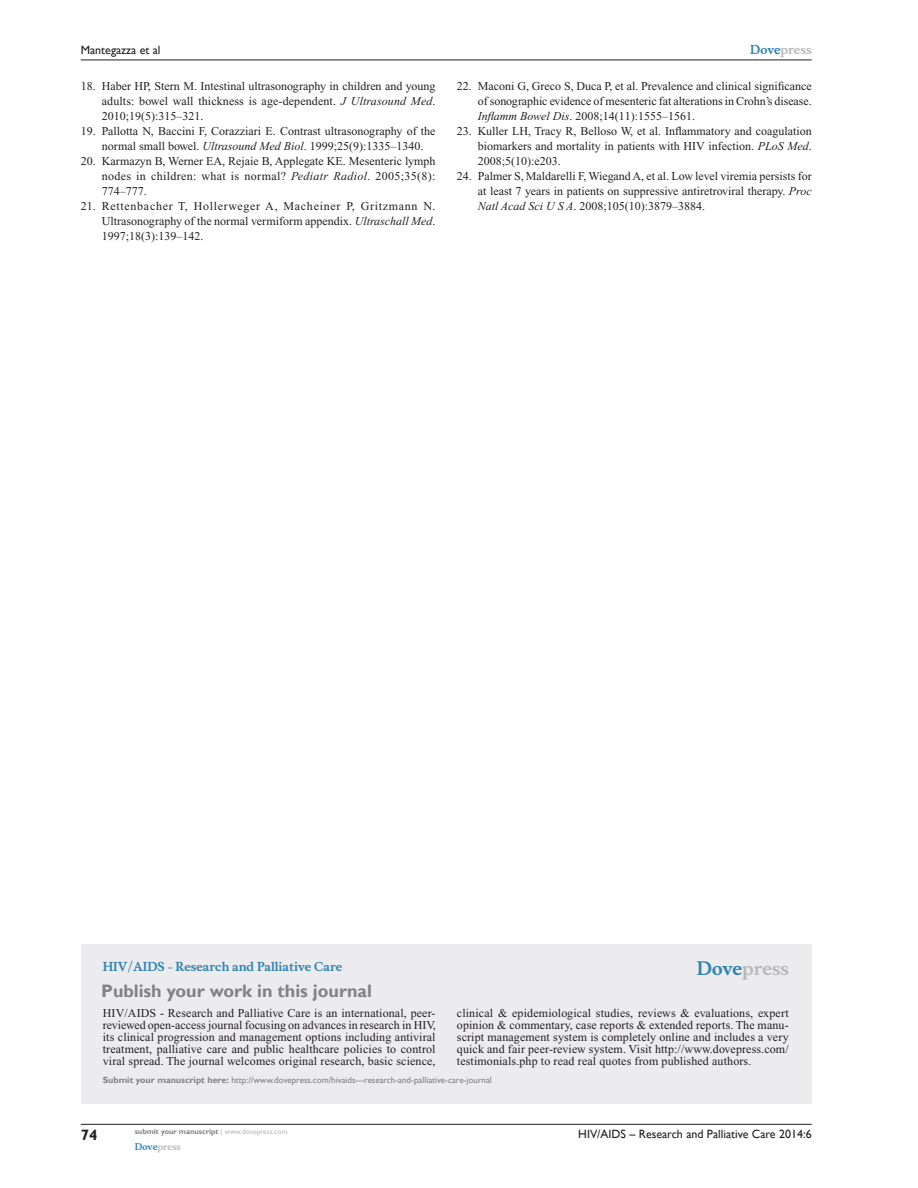
<style>
.page{position:relative;width:918px;height:1188px;background:#fff}
.page>*{position:absolute;margin:0;border:0;box-sizing:border-box;transform-origin:0 0}
.PromBx-H1{font:700 18px "Gill Sans";color:#808285}
.PromBx-Brand{font:700 18px "Musee";color:#b8b9bc}
.t1{font:700 15px "Gill Sans";color:#231f20}
.RefNL2{font:12px/15px "Times New Roman";color:#231f20;text-align:justify}
.PromBx-Tx{font:12px/12px "Times New Roman";letter-spacing:.01em;color:#231f20;text-align:justify}
.t2{font:12px "Gill Sans";color:#231f20}
.PromBx-JrnlName{font:700 12px "Musee";color:#3485ae}
.t3{font:700 12px "Musee";color:#b8b9bc}
.PromBx-SubmitMssWebA{font:9px "Gill Sans";color:#808285}
.t4{font:700 9px "Musee";color:#b8b9bc}
.t5{font:700 7.5px "Gill Sans";color:#808285}
.s1{font-style:italic}
.s2{color:#3485ae}
.s3{font-weight:700}
.s4{font-weight:400;color:#b8b9bc}
</style>
<div class="page">
<div style="left:81px;top:944px;width:731px;height:159px;background:#ececee"></div>
<hr style="left:81px;top:1124px;width:731px;height:1px;background:#231f20">
<hr style="left:81px;top:60px;width:731px;height:1px;background:#231f20">
<p class="t2" style="left:81px;top:43px;width:81px">Mantegazza et al</p>
<p class="RefNL2" style="left:102px;top:79px;width:335px;text-indent:-21px">18. Haber HP, Stern M. Intestinal ultrasonography in children and young adults: bowel wall thickness is age-dependent. <span class="s1">J Ultrasound Med</span>.<br>2010;19(5):315–321.</p>
<p class="RefNL2" style="left:102px;top:124px;width:335px;text-indent:-21px">19. Pallotta N, Baccini F, Corazziari E. Contrast ultrasonography of the normal small bowel. <span class="s1">Ultrasound Med Biol</span>. 1999;25(9):1335–1340.</p>
<p class="RefNL2" style="left:102px;top:154px;width:335px;text-indent:-21px">20. Karmazyn B, Werner EA, Rejaie B, Applegate KE. Mesenteric lymph nodes in children: what is normal? <span class="s1">Pediatr Radiol</span>. 2005;35(8):<br>774–777.</p>
<p class="RefNL2" style="left:102px;top:199px;width:335px;text-indent:-21px">21. Rettenbacher T, Hollerweger A, Macheiner P, Gritzmann N.<br>Ultrasonography of the normal vermiform appendix. <span class="s1">Ultraschall Med</span>.<br>1997;18(3):139–142.</p>
<p class="t3" style="left:750px;top:43px;width:63px"><span class="s2">Dove</span>press</p>
<p class="RefNL2" style="left:478px;top:79px;width:335px;text-indent:-21px">22. Maconi G, Greco S, Duca P, et al. Prevalence and clinical significance of sonographic evidence of mesenteric fat alterations in Crohn’s disease.<br><span class="s1">Inflamm Bowel Dis</span>. 2008;14(11):1555–1561.</p>
<p class="RefNL2" style="left:478px;top:124px;width:335px;text-indent:-21px">23. Kuller LH, Tracy R, Belloso W, et al. Inflammatory and coagulation biomarkers and mortality in patients with HIV infection. <span class="s1">PLoS Med</span>.<br>2008;5(10):e203.</p>
<p class="RefNL2" style="left:478px;top:169px;width:335px;text-indent:-21px">24. Palmer S, Maldarelli F, Wiegand A, et al. Low level viremia persists for at least 7 years in patients on suppressive antiretroviral therapy. <span class="s1">Proc Natl Acad Sci U S A</span>. 2008;105(10):3879–3884.</p>
<p class="PromBx-JrnlName" style="left:103px;top:959px;width:241px">HIV/AIDS - Research and Palliative Care</p>
<p class="PromBx-H1" style="left:101px;top:980px;width:272px">Publish your work in this journal</p>
<p class="PromBx-Brand" style="left:697px;top:958px;width:94px"><span class="s2">Dove</span>press</p>
<p class="PromBx-Tx" style="left:103px;top:1007px;width:334px">HIV/AIDS - Research and Palliative Care is an international, peer&shy;reviewed open-access journal focusing on advances in research in HIV, its clinical progression and management options including antiviral treatment, palliative care and public healthcare policies to control viral spread. The journal welcomes original research, basic science,</p>
<p class="PromBx-Tx" style="left:457px;top:1007px;width:333px">clinical &amp; epidemiological studies, reviews &amp; evaluations, expert opinion &amp; commentary, case reports &amp; extended reports. The manu&shy;script management system is completely online and includes a very quick and fair peer-review system. Visit http://www.dovepress.com/ testimonials.php to read real quotes from published authors.</p>
<p class="PromBx-SubmitMssWebA" style="left:103px;top:1075px;width:391px"><span class="s3">Submit your manuscript here:</span> http://www.dovepress.com/hivaids---research-and-palliative-care-journal</p>
<p class="t1" style="left:81px;top:1126px;width:18px">74</p>
<p class="t5" style="left:135px;top:1127px;width:154px">submit your manuscript <span class="s4">| www.dovepress.com</span></p>
<p class="t4" style="left:135px;top:1141px;width:48px"><span class="s2">Dove</span>press</p>
<p class="t2" style="left:578px;top:1127px;width:235px">HIV/AIDS – Research and Palliative Care 2014:6</p>
</div>
